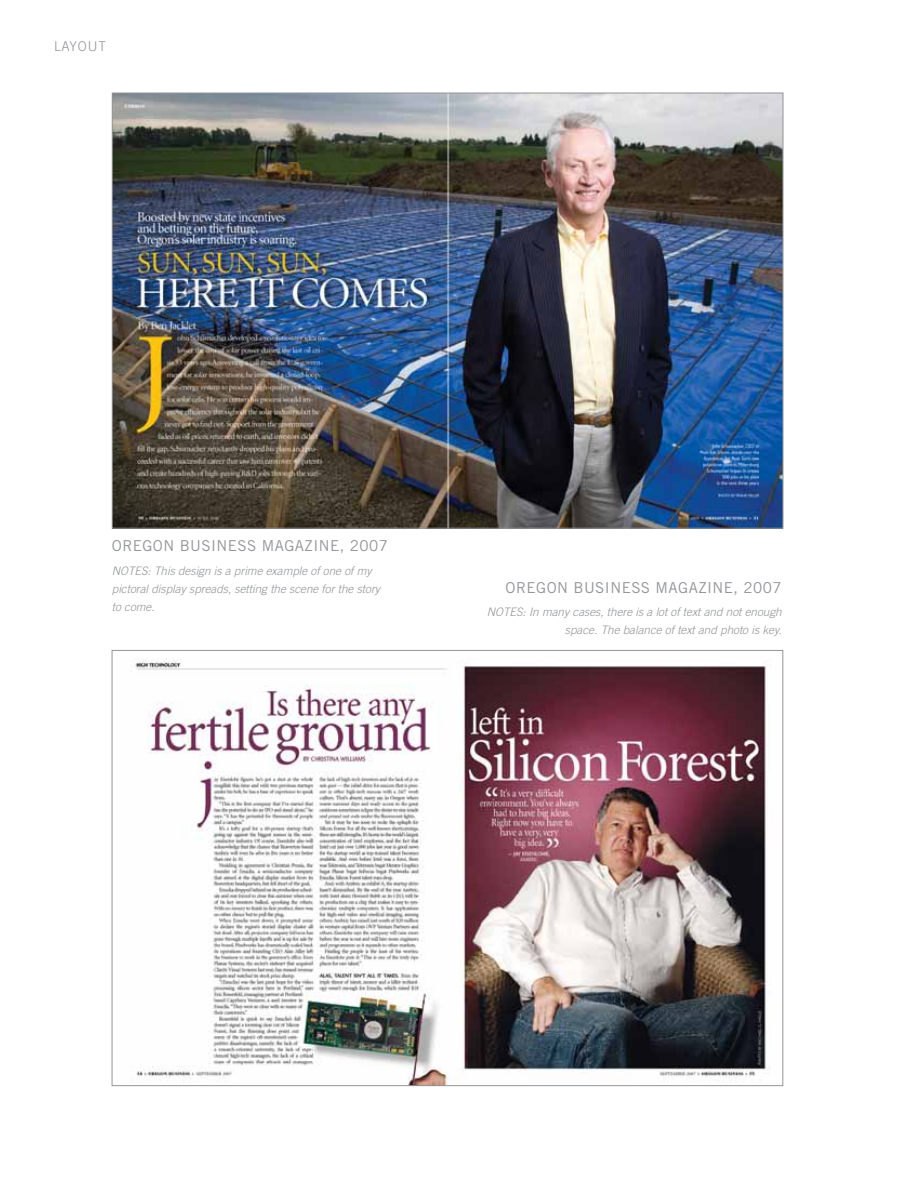
<style>
.page{position:relative;width:918px;height:1188px;background:#fff}
.page>*{position:absolute;margin:0;border:0;box-sizing:border-box;transform-origin:0 0}
.t1{font:15px "Trade Gothic";letter-spacing:.03em;color:#939598}
.t2{font:300 13.5px "Trade Gothic";letter-spacing:.065em;color:#939598}
.t3{font:italic 300 11.7px/18.3px "Trade Gothic";color:#939598}
</style>
<div class="page">
<img style="left:114px;top:95px;width:667px;height:431px">
<img style="left:135px;top:659px;width:636px;height:425px">
<p class="t2" style="left:54px;top:38px;width:53px">LAYOUT</p>
<p class="t1" style="left:112px;top:537px;width:12px">OREGON</p>
<p class="t1" style="left:180px;top:537px;width:11px">BUSINESS</p>
<p class="t1" style="left:262px;top:537px;width:11px">MAGAZINE</p>
<p class="t1" style="left:340px;top:537px;width:50px">, 2007</p>
<p class="t3" style="left:112px;top:561px;width:270px">NOTES: This design is a prime example of one of my pictoral display spreads, setting the scene for the story to come.</p>
<p class="t1" style="left:506px;top:578px;width:12px">OREGON</p>
<p class="t1" style="left:574px;top:578px;width:11px">BUSINESS</p>
<p class="t1" style="left:656px;top:578px;width:11px">MAGAZINE</p>
<p class="t1" style="left:734px;top:578px;width:50px">, 2007</p>
<p class="t3" style="left:487px;top:603px;width:296px;text-align:right">NOTES: In many cases, there is a lot of text and not enough space. The balance of text and photo is key.</p>
</div>
